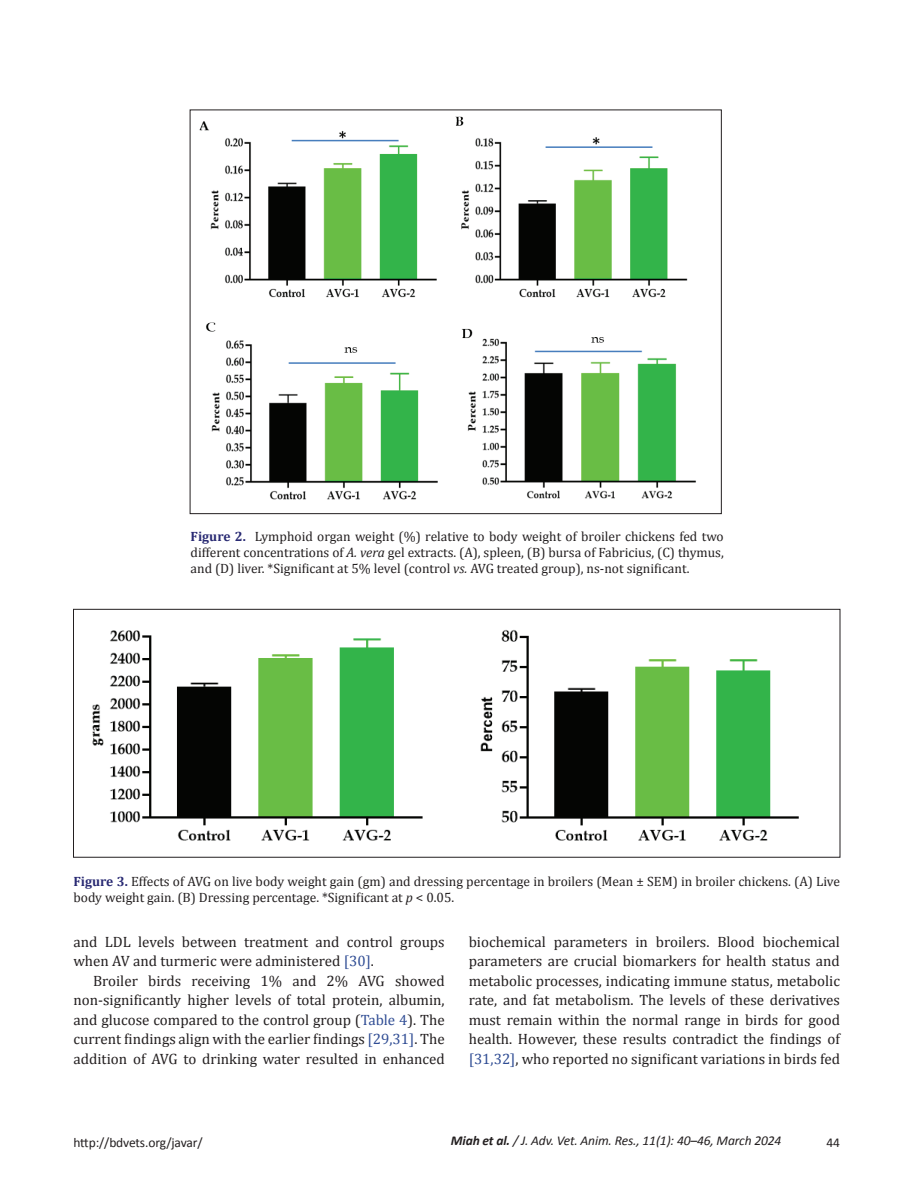
<style>
.page{position:relative;width:918px;height:1188px;background:#fff}
.page>*{position:absolute;margin:0;border:0;box-sizing:border-box;transform-origin:0 0}
.t1{font:15px/19.5px "Cambria";color:#231f20;text-align:justify}
.t2{font:13.5px/16.2px "Cambria";color:#231f20;text-align:justify}
.t3{font:italic 13.5px "Calibri";letter-spacing:-.01em;color:#231f20}
.t4{font:13.5px "Calibri";letter-spacing:-.01em;color:#231f20}
.s1{font-weight:700;color:#292a73}
.s2{font-style:italic}
.s3{color:#304d94}
.s4{font-weight:700}
</style>
<div class="page">
<img style="left:199px;top:116px;width:497px;height:384px">
<img style="left:92px;top:630px;width:331px;height:211px">
<img style="left:480px;top:630px;width:319px;height:211px">
<div style="left:73px;top:609px;width:767px;height:249px;border:1px solid #231f20"></div>
<p class="t2" style="left:191px;top:528px;width:535px"><span class="s1">Figure 2.</span> Lymphoid organ weight (%) relative to body weight of broiler chickens fed two different concentrations of <span class="s2">A. vera</span> gel extracts. (A), spleen, (B) bursa of Fabricius, (C) thymus, and (D) liver. *Significant at 5% level (control <span class="s2">vs.</span> AVG treated group), ns-not significant.</p>
<p class="t2" style="left:74px;top:873px;width:768px"><span class="s1">Figure 3.</span> Effects of AVG on live body weight gain (gm) and dressing percentage in broilers (Mean ± SEM) in broiler chickens. (A) Live body weight gain. (B) Dressing percentage. *Significant at <span class="s2">p</span> &lt; 0.05.</p>
<p class="t1" style="left:74px;top:932px;width:373px">and LDL levels between treatment and control groups when AV and turmeric were administered <span class="s3">[30]</span>.</p>
<p class="t1" style="left:73px;top:971px;width:373px;text-indent:20px">Broiler birds receiving 1% and 2% AVG showed non-significantly higher levels of total protein, albumin, and glucose compared to the control group (<span class="s3">Table 4</span>). The current findings align with the earlier findings <span class="s3">[29,31]</span>. The addition of AVG to drinking water resulted in enhanced</p>
<p class="t1" style="left:469px;top:932px;width:373px">biochemical parameters in broilers. Blood biochemical parameters are crucial biomarkers for health status and metabolic processes, indicating immune status, metabolic rate, and fat metabolism. The levels of these derivatives must remain within the normal range in birds for good health. However, these results contradict the findings of <span class="s3">[31,32]</span>, who reported no significant variations in birds fed</p>
<p class="t4" style="left:74px;top:1134px;width:131px">http://bdvets.org/javar/</p>
<p class="t3" style="left:451px;top:1132px;width:332px"><span class="s4">Miah et al.</span> / J. Adv. Vet. Anim. Res., 11(1): 40–46, March 2024</p>
<p class="t4" style="left:826px;top:1134px;width:15px">44</p>
</div>
